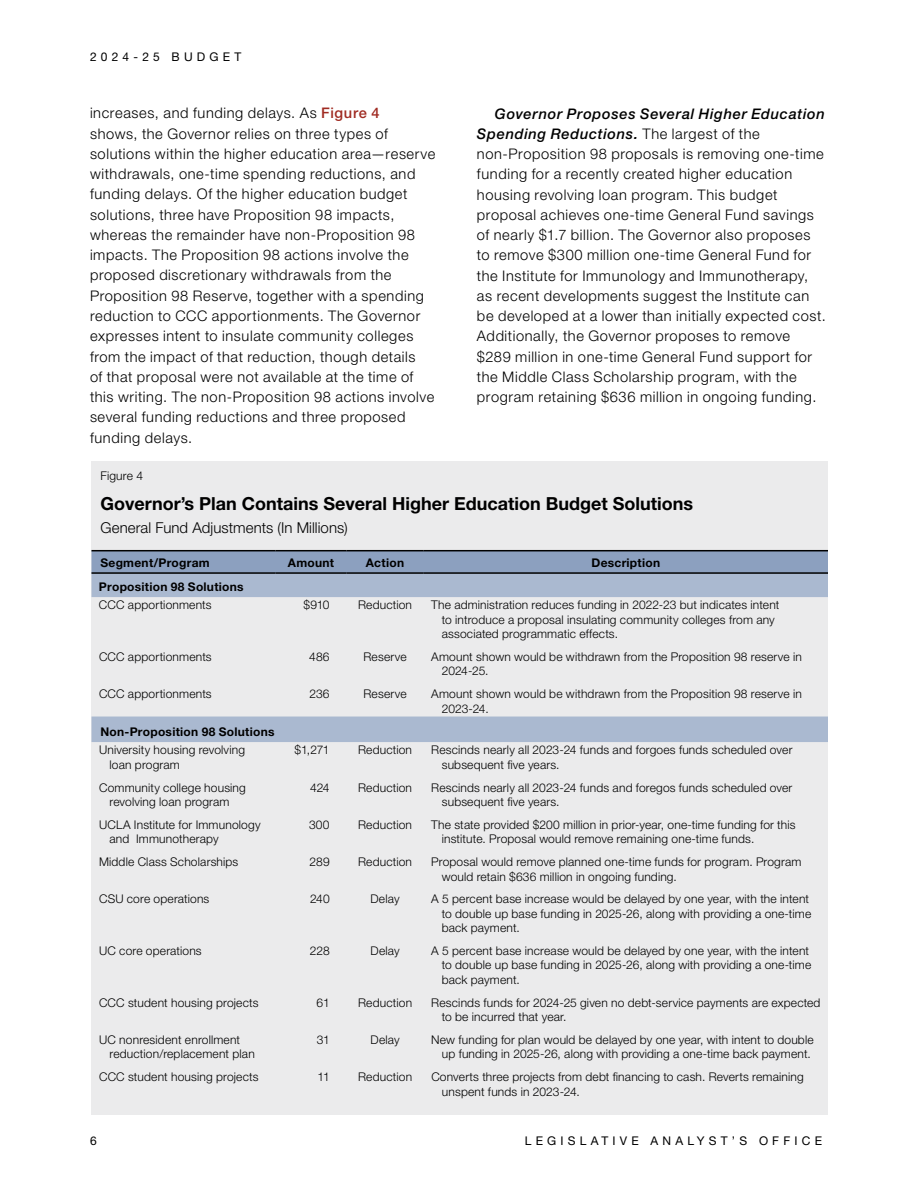
<style>
.page{position:relative;width:918px;height:1188px;background:#fff}
.page>*{position:absolute;margin:0;border:0;box-sizing:border-box;transform-origin:0 0}
.t1{font:700 18px "Helvetica Neue LT Pro";color:#000}
.t2{font:300 15px "Helvetica Neue LT Pro";letter-spacing:.005em;color:#000}
.t3{font:300 14.7px/20.2px "Helvetica Neue LT Pro";letter-spacing:.04em;color:#000}
.t4{font:300 12px/14.4px "Helvetica Neue LT Pro";letter-spacing:.015em;color:#000}
.t5{font:700 12px "Helvetica Neue LT Pro";letter-spacing:.02em;color:#000}
.t6{font:12px "Helvetica Neue LT Pro";letter-spacing:.35em;color:#000}
.t7{font:700 12px "Helvetica Neue LT";letter-spacing:.025em;color:#000}
.s1{font-weight:500;color:#a02b22}
.s2{font-weight:500;font-style:italic}
</style>
<div class="page">
<div style="left:92px;top:461px;width:736px;height:653px;background:#ebebec"></div>
<div style="left:92px;top:551px;width:736px;height:21px;background:#8ca0bf"></div>
<svg style="left:92px;top:574px;width:736px;height:168px"></svg>
<hr style="left:276px;top:550px;width:70px;height:1px;background:#000">
<hr style="left:346px;top:550px;width:78px;height:1px;background:#000">
<hr style="left:424px;top:550px;width:404px;height:1px;background:#000">
<hr style="left:92px;top:550px;width:184px;height:1px;background:#000">
<hr style="left:92px;top:572px;width:184px;height:2px;background:#000">
<hr style="left:276px;top:572px;width:70px;height:2px;background:#000">
<hr style="left:346px;top:572px;width:78px;height:2px;background:#000">
<hr style="left:424px;top:572px;width:404px;height:2px;background:#000">
<p class="t6" style="left:90px;top:49px;width:153px">2024-25 BUDGET</p>
<p class="t3" style="left:90px;top:103px;width:347px">increases, and funding delays. As <span class="s1">Figure 4<br></span>shows, the Governor relies on three types of solutions within the higher education area—reserve withdrawals, one-time spending reductions, and funding delays. Of the higher education budget solutions, three have Proposition 98 impacts, whereas the remainder have non-Proposition 98 impacts. The Proposition 98 actions involve the proposed discretionary withdrawals from the Proposition 98 Reserve, together with a spending reduction to CCC apportionments. The Governor expresses intent to insulate community colleges from the impact of that reduction, though details<br>of that proposal were not available at the time of this writing. The non-Proposition 98 actions involve several funding reductions and three proposed funding delays.</p>
<p class="t3" style="left:477px;top:103px;width:350px;text-indent:18px"><span class="s2">Governor Proposes Several Higher Education Spending Reductions.</span> The largest of the non-Proposition 98 proposals is removing one-time funding for a recently created higher education housing revolving loan program. This budget proposal achieves one-time General Fund savings of nearly $1.7 billion. The Governor also proposes to remove $300 million one-time General Fund for the Institute for Immunology and Immunotherapy, as recent developments suggest the Institute can be developed at a lower than initially expected cost.<br>Additionally, the Governor proposes to remove $289 million in one-time General Fund support for the Middle Class Scholarship program, with the program retaining $636 million in ongoing funding.</p>
<p class="t4" style="left:100px;top:468px;width:44px">Figure 4</p>
<h1 class="t1" style="left:100px;top:493px;width:594px">Governor’s Plan Contains Several Higher Education Budget Solutions</h1>
<p class="t2" style="left:100px;top:518px;width:249px">General Fund Adjustments (In Millions)</p>
<p class="t7" style="left:100px;top:555px;width:111px">Segment/Program</p>
<p class="t5" style="left:288px;top:555px;width:48px">Amount</p>
<p class="t5" style="left:366px;top:555px;width:40px">Action</p>
<p class="t5" style="left:592px;top:555px;width:70px">Description</p>
<p class="t5" style="left:99px;top:579px;width:146px">Proposition 98 Solutions</p>
<p class="t4" style="left:99px;top:598px;width:114px">CCC apportionments</p>
<p class="t4" style="left:304px;top:598px;width:28px">$910</p>
<p class="t4" style="left:358px;top:598px;width:55px">Reduction</p>
<p class="t4" style="left:442px;top:598px;width:339px;text-indent:-10px">The administration reduces funding in 2022-23 but indicates intent to introduce a proposal insulating community colleges from any associated programmatic effects.</p>
<p class="t4" style="left:99px;top:649px;width:114px">CCC apportionments</p>
<p class="t4" style="left:309px;top:649px;width:22px">486</p>
<p class="t4" style="left:363px;top:649px;width:45px">Reserve</p>
<p class="t4" style="left:442px;top:649px;width:362px;text-indent:-10px">Amount shown would be withdrawn from the Proposition 98 reserve in<br>2024-25.</p>
<p class="t4" style="left:99px;top:687px;width:114px">CCC apportionments</p>
<p class="t4" style="left:310px;top:687px;width:22px">236</p>
<p class="t4" style="left:363px;top:687px;width:45px">Reserve</p>
<p class="t4" style="left:442px;top:687px;width:362px;text-indent:-10px">Amount shown would be withdrawn from the Proposition 98 reserve in<br>2023-24.</p>
<p class="t5" style="left:101px;top:724px;width:176px">Non-Proposition 98 Solutions</p>
<p class="t4" style="left:110px;top:743px;width:137px;text-indent:-10px">University housing revolving loan program</p>
<p class="t4" style="left:295px;top:743px;width:36px">$1,271</p>
<p class="t4" style="left:358px;top:743px;width:55px">Reduction</p>
<p class="t4" style="left:442px;top:743px;width:352px;text-indent:-10px">Rescinds nearly all 2023-24 funds and forgoes funds scheduled over subsequent five years.</p>
<p class="t4" style="left:99px;top:780px;width:148px;text-align:center">Community college housing revolving loan program</p>
<p class="t4" style="left:310px;top:780px;width:21px">424</p>
<p class="t4" style="left:358px;top:780px;width:55px">Reduction</p>
<p class="t4" style="left:442px;top:780px;width:352px;text-indent:-10px">Rescinds nearly all 2023-24 funds and foregos funds scheduled over subsequent five years.</p>
<p class="t4" style="left:110px;top:817px;width:153px;text-indent:-10px">UCLA Institute for Immunology and Immunotherapy</p>
<p class="t4" style="left:309px;top:817px;width:22px">300</p>
<p class="t4" style="left:358px;top:817px;width:55px">Reduction</p>
<p class="t4" style="left:442px;top:817px;width:355px;text-indent:-10px">The state provided $200 million in prior-year, one-time funding for this institute. Proposal would remove remaining one-time funds.</p>
<p class="t4" style="left:99px;top:854px;width:141px">Middle Class Scholarships</p>
<p class="t4" style="left:310px;top:854px;width:22px">289</p>
<p class="t4" style="left:358px;top:854px;width:55px">Reduction</p>
<p class="t4" style="left:442px;top:854px;width:361px;text-indent:-10px">Proposal would remove planned one-time funds for program. Program would retain $636 million in ongoing funding.</p>
<p class="t4" style="left:99px;top:892px;width:112px">CSU core operations</p>
<p class="t4" style="left:310px;top:892px;width:21px">240</p>
<p class="t4" style="left:371px;top:892px;width:31px">Delay</p>
<p class="t4" style="left:442px;top:892px;width:371px;text-indent:-10px">A 5 percent base increase would be delayed by one year, with the intent to double up base funding in 2025-26, along with providing a one-time back payment.</p>
<p class="t4" style="left:99px;top:943px;width:104px">UC core operations</p>
<p class="t4" style="left:310px;top:943px;width:21px">228</p>
<p class="t4" style="left:371px;top:943px;width:31px">Delay</p>
<p class="t4" style="left:442px;top:943px;width:371px;text-indent:-10px">A 5 percent base increase would be delayed by one year, with the intent to double up base funding in 2025-26, along with providing a one-time back payment.</p>
<p class="t4" style="left:99px;top:995px;width:161px">CCC student housing projects</p>
<p class="t4" style="left:317px;top:995px;width:15px">61</p>
<p class="t4" style="left:358px;top:995px;width:55px">Reduction</p>
<p class="t4" style="left:442px;top:995px;width:380px;text-indent:-10px">Rescinds funds for 2024-25 given no debt-service payments are expected to be incurred that year.</p>
<p class="t4" style="left:110px;top:1032px;width:147px;text-indent:-10px">UC nonresident enrollment reduction/replacement plan</p>
<p class="t4" style="left:317px;top:1032px;width:14px">31</p>
<p class="t4" style="left:371px;top:1032px;width:31px">Delay</p>
<p class="t4" style="left:431px;top:1032px;width:384px;text-align:right">New funding for plan would be delayed by one year, with intent to double up funding in 2025-26, along with providing a one-time back payment.</p>
<p class="t4" style="left:99px;top:1069px;width:161px">CCC student housing projects</p>
<p class="t4" style="left:318px;top:1069px;width:14px">11</p>
<p class="t4" style="left:358px;top:1069px;width:55px">Reduction</p>
<p class="t4" style="left:442px;top:1069px;width:363px;text-indent:-10px">Converts three projects from debt financing to cash. Reverts remaining unspent funds in 2023-24.</p>
<p class="t6" style="left:90px;top:1134px;width:8px">6</p>
<p class="t6" style="left:525px;top:1133px;width:299px">LEGISLATIVE ANALYST’S OFFICE</p>
</div>
